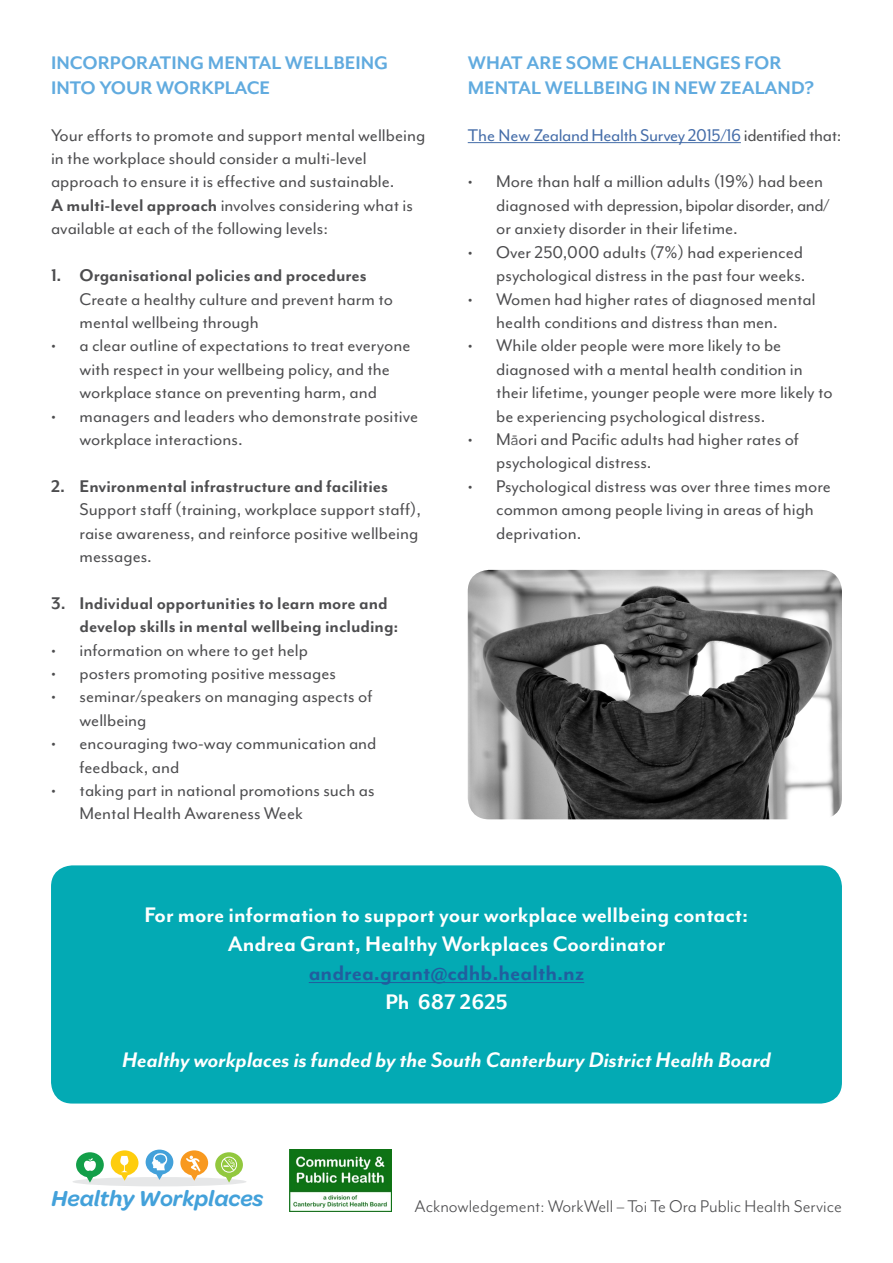
<style>
.page{position:relative;width:893px;height:1263px;background:#fff}
.page>*{position:absolute;margin:0;border:0;box-sizing:border-box;transform-origin:0 0}
.t1{font:700 24.3px/29.1px "Mr Eaves Mod OT";color:#fff;text-align:center}
.t2{font:italic 700 24.3px "Mr Eaves Mod OT";color:#fff}
.t3{font:italic 600 23.1px "Omnes";color:#43a1da}
.t4{font:700 21px/25.2px "Mr Eaves Mod OT";color:#61abdf}
.t5{font:19.5px/23.4px "Mr Eaves Mod OT";color:#4d4d4f}
.t6{font:700 19.5px/23.4px "Mr Eaves Mod OT";color:#4d4d4f}
.t7{font:19.5px "Mr Eaves Mod OT";color:#4d4d4f}
.t8{font:19.5px "Mr Eaves Mod OT";letter-spacing:-.02em;color:#456da9}
.s1{font-weight:700}
.s2{color:#4d4d4f}
.s3{font-family:"Omnes";font-size:15px}
.s4{color:#215e9e}
</style>
<div class="page">
<div style="left:51px;top:865px;width:791px;height:238px;background:#03aab4;border-radius:21px"></div>
<hr style="left:309px;top:982px;width:275px;height:1px;background:#215e9e">
<hr style="left:468px;top:142px;width:273px;height:1px;background:#456da9">
<div style="left:72px;top:1177px;width:175px;height:9px;background:#e6e7e8;border-radius:50%"></div>
<svg style="left:215px;top:1152px;width:28px;height:30px"></svg>
<svg style="left:180px;top:1150px;width:28px;height:31px"></svg>
<svg style="left:76px;top:1152px;width:28px;height:30px"></svg>
<svg style="left:111px;top:1150px;width:27px;height:31px"></svg>
<svg style="left:146px;top:1149px;width:27px;height:31px"></svg>
<img style="left:290px;top:1149px;width:102px;height:63px">
<img style="left:468px;top:570px;width:374px;height:249px">
<p class="t4" style="left:51px;top:50px;width:339px">INCORPORATING MENTAL WELLBEING<br>INTO YOUR WORKPLACE</p>
<p class="t5" style="left:51px;top:123px;width:376px">Your efforts to promote and support mental wellbeing in the workplace should consider a multi-level approach to ensure it is effective and sustainable.<br><span class="s1">A multi-level approach</span> involves considering what is available at each of the following levels:</p>
<p class="t5" style="left:80px;top:264px;width:315px;text-indent:-29px"><span class="s1">1. Organisational policies and procedures<br></span>Create a healthy culture and prevent harm to mental wellbeing through</p>
<p class="t5" style="left:51px;top:334px;width:361px;text-align:center">• a clear outline of expectations to treat everyone with respect in your wellbeing policy, and the workplace stance on preventing harm, and</p>
<p class="t5" style="left:80px;top:404px;width:340px;text-indent:-29px">• managers and leaders who demonstrate positive workplace interactions.</p>
<p class="t5" style="left:80px;top:474px;width:343px;text-indent:-29px"><span class="s1">2. Environmental infrastructure and facilities </span>Support staff (training, workplace support staff), raise awareness, and reinforce positive wellbeing messages.</p>
<p class="t6" style="left:80px;top:591px;width:320px;text-indent:-29px">3. Individual opportunities to learn more and develop skills in mental wellbeing including:</p>
<p class="t5" style="left:51px;top:638px;width:258px">• information on where to get help</p>
<p class="t5" style="left:51px;top:662px;width:286px">• posters promoting positive messages</p>
<p class="t5" style="left:80px;top:685px;width:294px;text-indent:-29px">• seminar/speakers on managing aspects of wellbeing</p>
<p class="t5" style="left:80px;top:732px;width:299px;text-indent:-29px">• encouraging two-way communication and feedback, and</p>
<p class="t5" style="left:80px;top:779px;width:297px;text-indent:-29px">• taking part in national promotions such as<br>Mental Health Awareness Week</p>
<p class="t4" style="left:468px;top:50px;width:348px">WHAT ARE SOME CHALLENGES FOR<br>MENTAL WELLBEING IN NEW ZEALAND?</p>
<p class="t8" style="left:468px;top:124px;width:375px">The New Zealand Health Survey 2015/16 <span class="s2">identified that:</span></p>
<p class="t5" style="left:496px;top:170px;width:335px;text-indent:-29px">• More than half a million adults (19%) had been diagnosed with depression, bipolar disorder, and/ or anxiety disorder in their lifetime.</p>
<p class="t5" style="left:468px;top:240px;width:339px;text-align:right">• Over 250,000 adults (7%) had experienced psychological distress in the past four weeks.</p>
<p class="t5" style="left:468px;top:287px;width:349px;text-align:center">• Women had higher rates of diagnosed mental health conditions and distress than men.</p>
<p class="t5" style="left:496px;top:334px;width:338px;text-indent:-29px">• While older people were more likely to be diagnosed with a mental health condition in their lifetime, younger people were more likely to be experiencing psychological distress.</p>
<p class="t5" style="left:496px;top:428px;width:304px;text-indent:-29px">• M<span class="s3">ā</span>ori and Pacific adults had higher rates of psychological distress.</p>
<p class="t5" style="left:496px;top:474px;width:336px;text-indent:-29px">• Psychological distress was over three times more common among people living in areas of high deprivation.</p>
<p class="t1" style="left:145px;top:900px;width:605px">For more information to support your workplace wellbeing contact:<br>Andrea Grant, Healthy Workplaces Coordinator <span class="s4">andrea.grant@cdhb.health.nz<br></span>Ph 687 2625</p>
<p class="t2" style="left:122px;top:1047px;width:650px">Healthy workplaces is funded by the South Canterbury District Health Board</p>
<p class="t3" style="left:52px;top:1182px;width:213px">Healthy Workplaces</p>
<p class="t7" style="left:414px;top:1195px;width:429px">Acknowledgement: WorkWell – Toi Te Ora Public Health Service</p>
</div>
